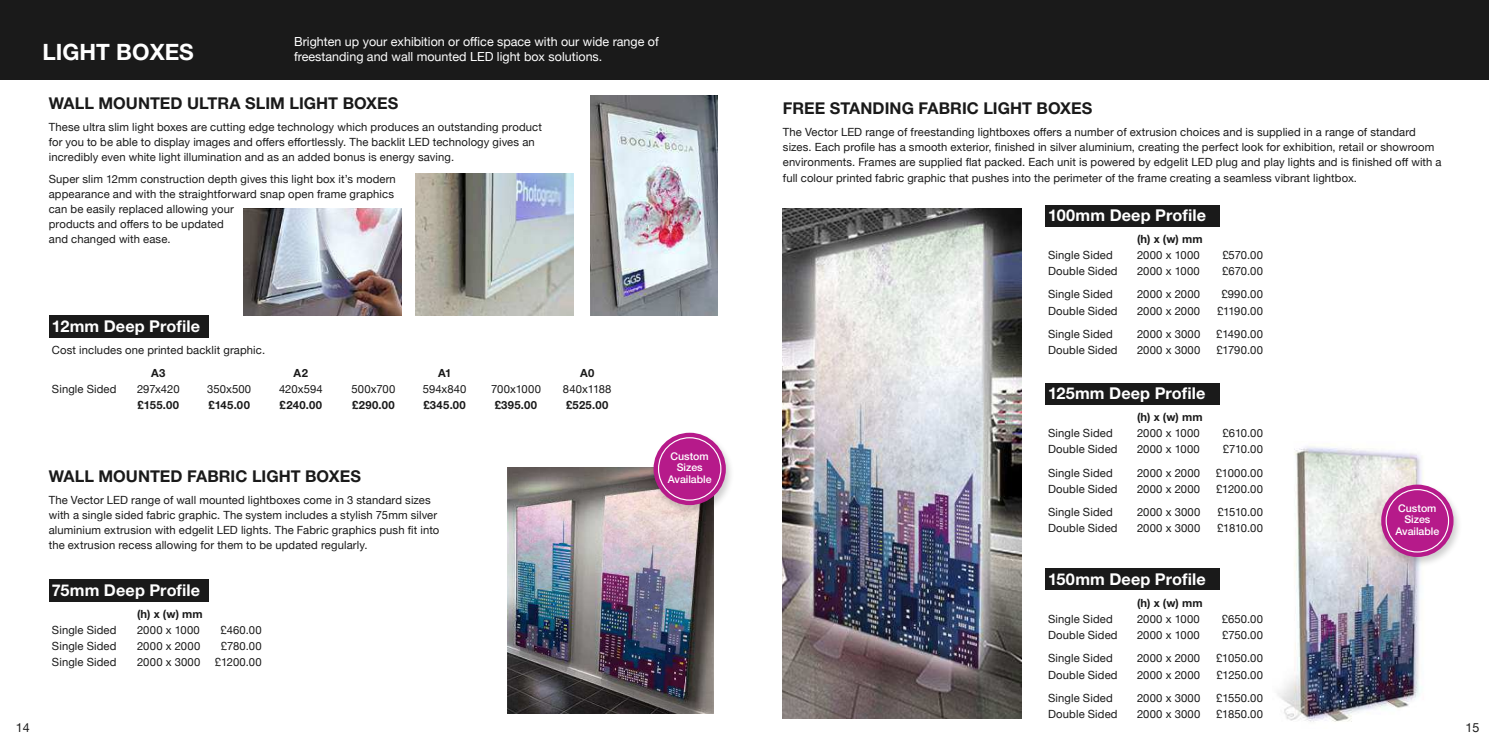
<style>
.page{position:relative;width:1489px;height:745px;background:#fff}
.page>*{position:absolute;margin:0;border:0;box-sizing:border-box;transform-origin:0 0}
.t1{font:700 22.5px "Helvetica Neue";color:#fff}
.t2{font:700 16.25px "Helvetica Neue";color:#1a1a1a}
.t3{font:700 16.25px "Helvetica Neue";letter-spacing:.005em;color:#fff}
.t4{font:12.5px/15px "Helvetica Neue";color:#fff}
.t5{font:12.5px "Helvetica Neue";color:#1a1a1a}
.t6{font:11.25px/15px "Helvetica Neue";letter-spacing:.01em;color:#1a1a1a}
.t7{font:700 11.25px "Helvetica Neue";letter-spacing:.03em;color:#1a1a1a}
.t8{font:11.25px "Helvetica Neue";letter-spacing:-.01em;color:#1a1a1a}
.t9{font:500 10.5px/11.6px "Helvetica Neue";color:#fff;text-align:center}
</style>
<div class="page">
<div style="left:0;top:0;width:744px;height:80px;background:#1a1a1a"></div>
<div style="left:744px;top:0;width:744px;height:80px;background:#1a1a1a"></div>
<div style="left:1044px;top:568px;width:174px;height:21px;background:#1a1a1a"></div>
<div style="left:1044px;top:383px;width:174px;height:21px;background:#1a1a1a"></div>
<div style="left:1044px;top:205px;width:174px;height:21px;background:#1a1a1a"></div>
<img style="left:507px;top:467px;width:206px;height:245px">
<img style="left:782px;top:208px;width:239px;height:509px">
<img style="left:590px;top:96px;width:127px;height:220px">
<img style="left:415px;top:174px;width:158px;height:142px">
<img style="left:243px;top:208px;width:158px;height:108px">
<div style="left:49px;top:578px;width:160px;height:23px;background:#1a1a1a"></div>
<div style="left:49px;top:315px;width:160px;height:22px;background:#1a1a1a"></div>
<img style="left:1277px;top:446px;width:144px;height:276px">
<div style="left:1376px;top:482px;width:86px;height:86px;background:#000;opacity:.2"></div>
<div style="left:1380px;top:484px;width:73px;height:72px;background:#b61a8a;border-radius:50%"></div>
<div style="left:1385px;top:488px;width:63px;height:64px;border:1px solid #fff;border-radius:50%"></div>
<div style="left:649px;top:430px;width:86px;height:86px;background:#000;opacity:.2"></div>
<div style="left:653px;top:432px;width:72px;height:73px;background:#b61a8a;border-radius:50%"></div>
<div style="left:658px;top:437px;width:63px;height:63px;border:1px solid #fff;border-radius:50%"></div>
<p class="t4" style="left:294px;top:34px;width:366px">Brighten up your exhibition or office space with our wide range of freestanding and wall mounted LED light box solutions.</p>
<h2 class="t2" style="left:49px;top:96px;width:351px">WALL MOUNTED ULTRA SLIM LIGHT BOXES</h2>
<p class="t6" style="left:49px;top:120px;width:494px">These ultra slim light boxes are cutting edge technology which produces an outstanding product for you to be able to display images and offers effortlessly. The backlit LED technology gives an incredibly even white light illumination and as an added bonus is energy saving.</p>
<p class="t6" style="left:49px;top:172px;width:348px">Super slim 12mm construction depth gives this light box it’s modern appearance and with the straightforward snap open frame graphics can be easily replaced allowing your<br>products and offers to be updated<br>and changed with ease.</p>
<h1 class="t1" style="left:43px;top:44px;width:153px">LIGHT BOXES</h1>
<h2 class="t3" style="left:52px;top:320px;width:150px">12mm Deep Profile</h2>
<p class="t6" style="left:52px;top:343px;width:215px">Cost includes one printed backlit graphic.</p>
<p class="t7" style="left:151px;top:368px;width:16px">A3</p>
<p class="t7" style="left:293px;top:368px;width:16px">A2</p>
<p class="t7" style="left:438px;top:368px;width:15px">A1</p>
<p class="t7" style="left:580px;top:368px;width:16px">A0</p>
<p class="t6" style="left:52px;top:381px;width:66px">Single Sided</p>
<p class="t8" style="left:137px;top:380px;width:44px">297x420</p>
<p class="t6" style="left:207px;top:381px;width:45px">350x500</p>
<p class="t6" style="left:279px;top:381px;width:45px">420x594</p>
<p class="t6" style="left:351px;top:381px;width:45px">500x700</p>
<p class="t6" style="left:423px;top:381px;width:45px">594x840</p>
<p class="t6" style="left:491px;top:381px;width:51px">700x1000</p>
<p class="t6" style="left:563px;top:381px;width:50px">840x1188</p>
<p class="t7" style="left:137px;top:400px;width:43px">£155.00</p>
<p class="t7" style="left:208px;top:400px;width:43px">£145.00</p>
<p class="t7" style="left:279px;top:400px;width:44px">£240.00</p>
<p class="t7" style="left:352px;top:400px;width:44px">£290.00</p>
<p class="t7" style="left:423px;top:400px;width:44px">£345.00</p>
<p class="t7" style="left:495px;top:400px;width:44px">£395.00</p>
<p class="t7" style="left:566px;top:400px;width:44px">£525.00</p>
<h2 class="t2" style="left:49px;top:469px;width:313px">WALL MOUNTED FABRIC LIGHT BOXES</h2>
<p class="t6" style="left:49px;top:492px;width:392px">The Vector LED range of wall mounted lightboxes come in 3 standard sizes with a single sided fabric graphic. The system includes a stylish 75mm silver aluminium extrusion with edgelit LED lights. The Fabric graphics push fit into the extrusion recess allowing for them to be updated regularly.</p>
<h2 class="t3" style="left:52px;top:584px;width:150px">75mm Deep Profile</h2>
<p class="t7" style="left:137px;top:609px;width:67px">(h) x (w) mm</p>
<p class="t6" style="left:52px;top:622px;width:66px">Single Sided</p>
<p class="t6" style="left:137px;top:622px;width:64px">2000 x 1000</p>
<p class="t6" style="left:221px;top:622px;width:43px">£460.00</p>
<p class="t6" style="left:52px;top:638px;width:66px">Single Sided</p>
<p class="t6" style="left:137px;top:638px;width:65px">2000 x 2000</p>
<p class="t6" style="left:221px;top:638px;width:42px">£780.00</p>
<p class="t6" style="left:52px;top:655px;width:66px">Single Sided</p>
<p class="t6" style="left:137px;top:655px;width:65px">2000 x 3000</p>
<p class="t6" style="left:215px;top:655px;width:48px">£1200.00</p>
<p class="t9" style="left:667px;top:451px;width:46px">Custom<br>Sizes<br>Available</p>
<h2 class="t2" style="left:782px;top:102px;width:311px">FREE STANDING FABRIC LIGHT BOXES</h2>
<p class="t6" style="left:782px;top:125px;width:660px">The Vector LED range of freestanding lightboxes offers a number of extrusion choices and is supplied in a range of standard sizes. Each profile has a smooth exterior, finished in silver aluminium, creating the perfect look for exhibition, retail or showroom environments. Frames are supplied flat packed. Each unit is powered by edgelit LED plug and play lights and is finished off with a full colour printed fabric graphic that pushes into the perimeter of the frame creating a seamless vibrant lightbox.</p>
<h2 class="t3" style="left:1048px;top:209px;width:159px">100mm Deep Profile</h2>
<p class="t7" style="left:1136px;top:235px;width:67px">(h) x (w) mm</p>
<p class="t6" style="left:1048px;top:248px;width:66px">Single Sided</p>
<p class="t6" style="left:1136px;top:248px;width:64px">2000 x 1000</p>
<p class="t6" style="left:1222px;top:248px;width:42px">£570.00</p>
<p class="t6" style="left:1048px;top:265px;width:71px">Double Sided</p>
<p class="t6" style="left:1136px;top:265px;width:64px">2000 x 1000</p>
<p class="t6" style="left:1222px;top:265px;width:42px">£670.00</p>
<p class="t6" style="left:1048px;top:287px;width:66px">Single Sided</p>
<p class="t6" style="left:1136px;top:287px;width:65px">2000 x 2000</p>
<p class="t6" style="left:1221px;top:287px;width:43px">£990.00</p>
<p class="t6" style="left:1048px;top:304px;width:71px">Double Sided</p>
<p class="t6" style="left:1136px;top:304px;width:65px">2000 x 2000</p>
<p class="t6" style="left:1216px;top:304px;width:47px">£1190.00</p>
<p class="t6" style="left:1048px;top:326px;width:66px">Single Sided</p>
<p class="t6" style="left:1136px;top:326px;width:65px">2000 x 3000</p>
<p class="t6" style="left:1216px;top:326px;width:48px">£1490.00</p>
<p class="t6" style="left:1048px;top:343px;width:71px">Double Sided</p>
<p class="t6" style="left:1136px;top:343px;width:65px">2000 x 3000</p>
<p class="t6" style="left:1216px;top:343px;width:48px">£1790.00</p>
<h2 class="t3" style="left:1048px;top:387px;width:159px">125mm Deep Profile</h2>
<p class="t7" style="left:1136px;top:413px;width:67px">(h) x (w) mm</p>
<p class="t6" style="left:1048px;top:426px;width:66px">Single Sided</p>
<p class="t6" style="left:1136px;top:426px;width:64px">2000 x 1000</p>
<p class="t6" style="left:1222px;top:426px;width:42px">£610.00</p>
<p class="t6" style="left:1048px;top:442px;width:71px">Double Sided</p>
<p class="t6" style="left:1136px;top:442px;width:64px">2000 x 1000</p>
<p class="t6" style="left:1222px;top:442px;width:42px">£710.00</p>
<p class="t6" style="left:1048px;top:465px;width:66px">Single Sided</p>
<p class="t6" style="left:1136px;top:465px;width:65px">2000 x 2000</p>
<p class="t6" style="left:1215px;top:465px;width:49px">£1000.00</p>
<p class="t6" style="left:1048px;top:482px;width:71px">Double Sided</p>
<p class="t6" style="left:1136px;top:482px;width:65px">2000 x 2000</p>
<p class="t6" style="left:1215px;top:482px;width:48px">£1200.00</p>
<p class="t6" style="left:1048px;top:504px;width:66px">Single Sided</p>
<p class="t6" style="left:1136px;top:504px;width:65px">2000 x 3000</p>
<p class="t6" style="left:1217px;top:504px;width:47px">£1510.00</p>
<p class="t6" style="left:1048px;top:521px;width:71px">Double Sided</p>
<p class="t6" style="left:1136px;top:521px;width:65px">2000 x 3000</p>
<p class="t6" style="left:1216px;top:521px;width:47px">£1810.00</p>
<h2 class="t3" style="left:1048px;top:573px;width:159px">150mm Deep Profile</h2>
<p class="t7" style="left:1136px;top:598px;width:67px">(h) x (w) mm</p>
<p class="t6" style="left:1048px;top:612px;width:66px">Single Sided</p>
<p class="t6" style="left:1136px;top:612px;width:64px">2000 x 1000</p>
<p class="t6" style="left:1221px;top:612px;width:43px">£650.00</p>
<p class="t6" style="left:1048px;top:628px;width:71px">Double Sided</p>
<p class="t6" style="left:1136px;top:628px;width:64px">2000 x 1000</p>
<p class="t6" style="left:1222px;top:628px;width:42px">£750.00</p>
<p class="t6" style="left:1048px;top:651px;width:66px">Single Sided</p>
<p class="t6" style="left:1136px;top:651px;width:65px">2000 x 2000</p>
<p class="t6" style="left:1215px;top:651px;width:48px">£1050.00</p>
<p class="t6" style="left:1048px;top:667px;width:71px">Double Sided</p>
<p class="t6" style="left:1136px;top:667px;width:65px">2000 x 2000</p>
<p class="t6" style="left:1216px;top:667px;width:48px">£1250.00</p>
<p class="t6" style="left:1048px;top:690px;width:66px">Single Sided</p>
<p class="t6" style="left:1136px;top:690px;width:65px">2000 x 3000</p>
<p class="t6" style="left:1216px;top:690px;width:48px">£1550.00</p>
<p class="t6" style="left:1048px;top:706px;width:71px">Double Sided</p>
<p class="t6" style="left:1136px;top:706px;width:65px">2000 x 3000</p>
<p class="t6" style="left:1216px;top:706px;width:48px">£1850.00</p>
<p class="t9" style="left:1395px;top:502px;width:46px">Custom<br>Sizes<br>Available</p>
<p class="t5" style="left:16px;top:722px;width:15px">14</p>
<p class="t5" style="left:1465px;top:722px;width:15px">15</p>
</div>
